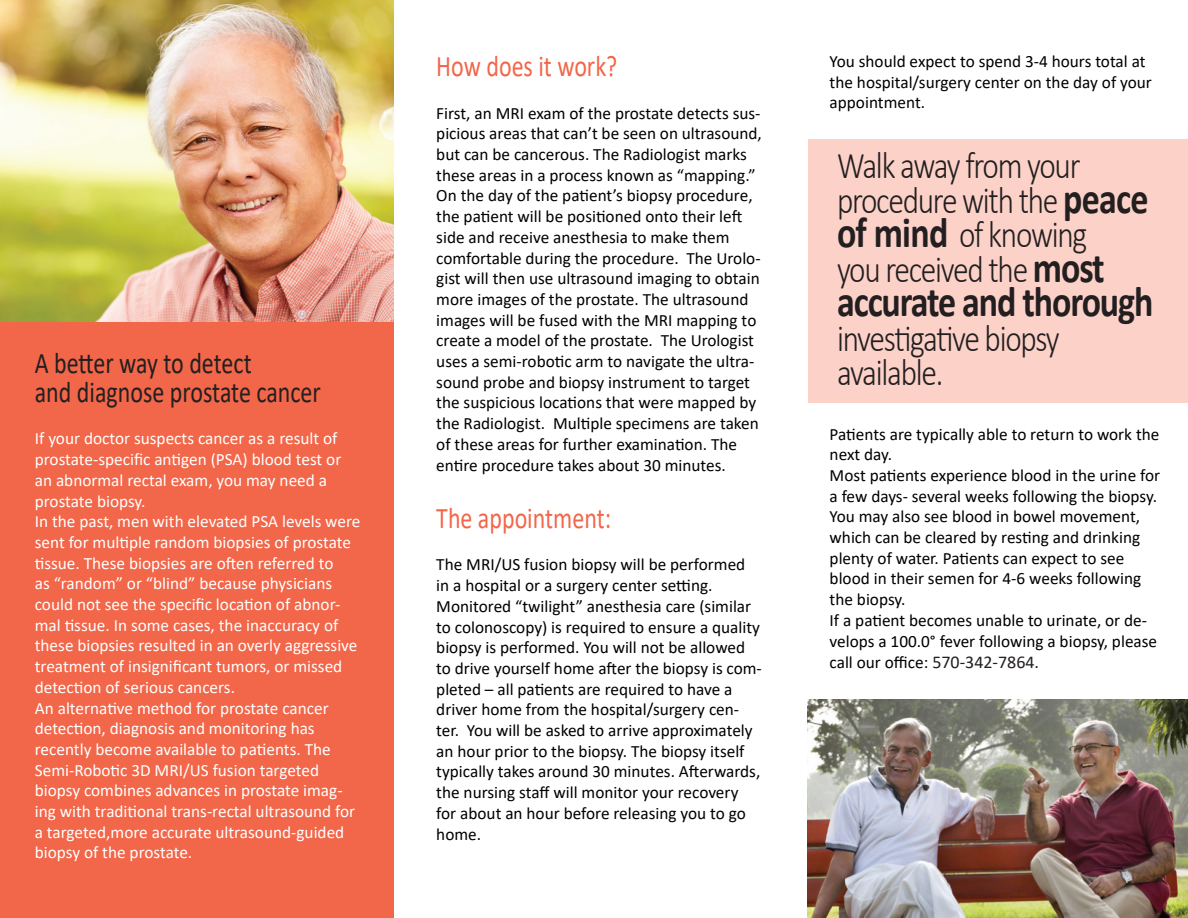
<style>
.page{position:relative;width:1188px;height:918px;background:#fff}
.page>*{position:absolute;margin:0;border:0;box-sizing:border-box;transform-origin:0 0}
.t1{font:700 43.2px "Calibri";letter-spacing:-.03em;color:#231f20;scale:.83 1}
.t2{font:300 37.8px/34.5px "Calibri";letter-spacing:-.04em;color:#231f20;scale:.83 1}
.t3{font:30px/28.8px "Calibri";color:#231f20;scale:.8 1}
.t4{font:30px "Calibri";color:#f26649;scale:.8 1}
.t5{font:17.25px/20.7px "Calibri";color:#000}
.t6{font:17.25px/20.7px "Calibri";color:#fff}
.s1{font-weight:700;font-size:43.2px}
.s2{font-size:18px;color:#231f20}
</style>
<div class="page">
<div style="left:0;top:0;width:393px;height:918px;background:#f26649"></div>
<div style="left:808px;top:139px;width:379px;height:264px;background:#fbd1c8"></div>
<img style="left:0;top:0;width:393px;height:322px">
<img style="left:808px;top:699px;width:379px;height:219px">
<p class="t3" style="left:35px;top:348px;width:359px">A better way to detect<br>and diagnose prostate cancer</p>
<p class="t6" style="left:35px;top:428px;width:308px">If your doctor suspects cancer as a result of prostate-specific antigen (PSA) blood test or an abnormal rectal exam, you may need a prostate biopsy.</p>
<p class="t6" style="left:35px;top:511px;width:327px">In the past, men with elevated PSA levels were sent for multiple random biopsies of prostate tissue. These biopsies are often referred to<br>as “random” or “blind” because physicians could not see the specific location of abnor&shy;mal tissue. In some cases, the inaccuracy of these biopsies resulted in an overly aggressive treatment of insignificant tumors, or missed detection of serious cancers.</p>
<p class="t6" style="left:35px;top:697px;width:322px">An alternative method for prostate cancer detection, diagnosis and monitoring has recently become available to patients. The Semi-Robotic 3D MRI/US fusion targeted biopsy combines advances in prostate imag&shy;ing with traditional trans-rectal ultrasound for a targeted,more accurate ultrasound-guided biopsy of the prostate.</p>
<p class="t4" style="left:436px;top:46px;width:228px">How does it work?</p>
<p class="t5" style="left:436px;top:102px;width:327px">First, an MRI exam of the prostate detects sus&shy;picious areas that can’t be seen on ultrasound, but can be cancerous. The Radiologist marks these areas in a process known as “mapping.” On the day of the patient’s biopsy procedure, the patient will be positioned onto their left side and receive anesthesia to make them comfortable during the procedure. The Urolo&shy;gist will then use ultrasound imaging to obtain more images of the prostate. The ultrasound images will be fused with the MRI mapping to create a model of the prostate. The Urologist uses a semi-robotic arm to navigate the ultra&shy;sound probe and biopsy instrument to target the suspicious locations that were mapped by the Radiologist. Multiple specimens are taken of these areas for further examination. The entire procedure takes about 30 minutes.</p>
<p class="t4" style="left:436px;top:497px;width:220px">The appointment:</p>
<p class="t5" style="left:436px;top:554px;width:327px">The MRI/US fusion biopsy will be performed in a hospital or a surgery center setting.<br>Monitored “twilight” anesthesia care (similar to colonoscopy) is required to ensure a quality biopsy is performed. You will not be allowed to drive yourself home after the biopsy is com&shy;pleted – all patients are required to have a driver home from the hospital/surgery cen&shy;ter. You will be asked to arrive approximately an hour prior to the biopsy. The biopsy itself typically takes around 30 minutes. Afterwards, the nursing staff will monitor your recovery for about an hour before releasing you to go home.</p>
<p class="t5" style="left:830px;top:50px;width:324px">You should expect to spend 3-4 hours total at the hospital/surgery center on the day of your appointment.</p>
<p class="t2" style="left:837px;top:148px;width:377px">Walk away from your procedure with the <span class="s1">peace of mind</span> of knowing<br>you received the <span class="s1">most</span></p>
<p class="t1" style="left:837px;top:271px;width:383px">accurate and thorough</p>
<p class="t2" style="left:837px;top:320px;width:270px">investigative biopsy available.</p>
<p class="t5" style="left:830px;top:423px;width:331px">Patients are typically able to return to work the next day.</p>
<p class="t5" style="left:830px;top:464px;width:332px">Most patients experience blood in the urine for a few days- several weeks following the biopsy.<br>You may also see blood in bowel movement, which can be cleared by resting and drinking plenty of water. Patients can expect to see blood in their semen for 4-6 weeks following the biopsy.</p>
<p class="t5" style="left:830px;top:609px;width:329px;line-height:21.1px">If a patient becomes unable to urinate, or de&shy;velops a 100.0° fever following a biopsy, please call our office: <span class="s2">570-342-7864.</span></p>
</div>
